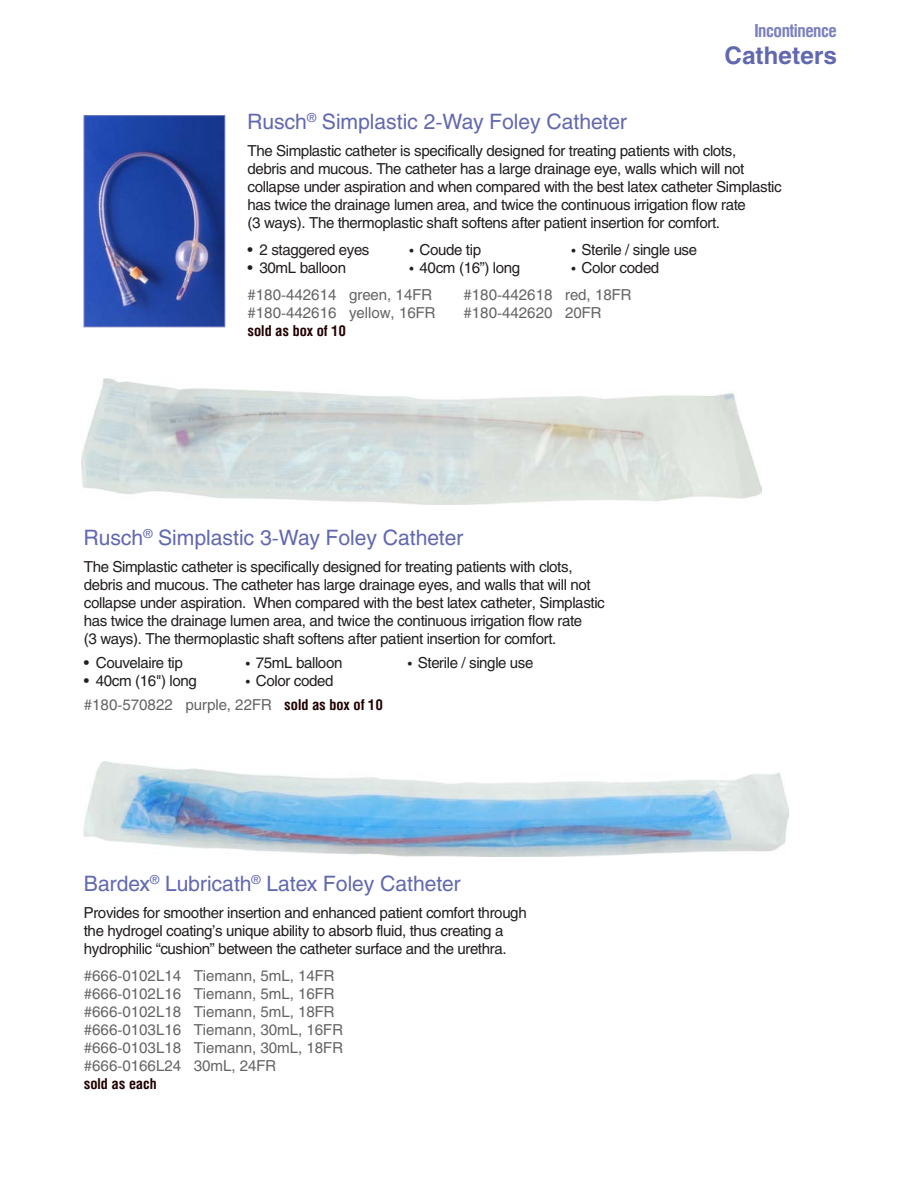
<style>
.page{position:relative;width:918px;height:1188px;background:#fff}
.page>*{position:absolute;margin:0;border:0;box-sizing:border-box;transform-origin:0 0}
.t1{font:700 24px "Helios";color:#6268b0}
.t2{font:21px "Helios";color:#6268b0}
.t3{font:700 18px "Helios Cond";letter-spacing:-.025em;color:#7b7fbd}
.t4{font:15px/18px "Helios";letter-spacing:-.025em;color:#231f20}
.t5{font:15px/18px "Helios";color:#656565}
.t6{font:700 15px "Helios Cond";color:#210001}
.s1{font-size:12px}
.s2{font-size:12px;color:#231f20}
.s3{color:#231f20}
.s4{font-family:"Helios Cond";font-weight:700;color:#210001}
</style>
<div class="page">
<img style="left:86px;top:117px;width:137px;height:208px">
<div style="left:84px;top:115px;width:141px;height:212px;border:1px solid #7b7fbd"></div>
<img style="left:81px;top:378px;width:681px;height:126px">
<img style="left:84px;top:762px;width:705px;height:94px">
<p class="t3" style="left:754px;top:20px;width:84px">Incontinence</p>
<h1 class="t1" style="left:724px;top:41px;width:114px">Catheters</h1>
<h2 class="t2" style="left:248px;top:109px;width:381px">Rusch<sup>®</sup> Simplastic 2-Way Foley Catheter</h2>
<p class="t4" style="left:248px;top:141px;width:536px">The Simplastic catheter is specifically designed for treating patients with clots,<br>debris and mucous. The catheter has a large drainage eye, walls which will not collapse under aspiration and when compared with the best latex catheter Simplastic has twice the drainage lumen area, and twice the continuous irrigation flow rate<br>(3 ways). The thermoplastic shaft softens after patient insertion for comfort.</p>
<p class="t4" style="left:248px;top:240px;width:124px">• 2 staggered eyes</p>
<p class="t4" style="left:410px;top:240px;width:73px"><span class="s1">•</span> Coude tip</p>
<p class="t4" style="left:572px;top:240px;width:127px"><span class="s1">•</span> Sterile / single use</p>
<p class="t4" style="left:248px;top:258px;width:100px">• 30mL balloon</p>
<p class="t4" style="left:410px;top:258px;width:112px"><span class="s1">•</span> 40cm (16”) long</p>
<p class="t4" style="left:572px;top:258px;width:89px"><span class="s1">•</span> Color coded</p>
<p class="t5" style="left:248px;top:285px;width:186px">#180-442614 green, 14FR</p>
<p class="t5" style="left:464px;top:285px;width:170px">#180-442618 red, 18FR</p>
<p class="t5" style="left:248px;top:303px;width:190px">#180-442616 yellow, 16FR</p>
<p class="t5" style="left:464px;top:303px;width:140px">#180-442620 20FR</p>
<p class="t6" style="left:248px;top:322px;width:100px">sold as box of 10</p>
<h2 class="t2" style="left:84px;top:525px;width:381px">Rusch<sup>®</sup> Simplastic 3-Way Foley Catheter</h2>
<p class="t4" style="left:84px;top:557px;width:523px">The Simplastic catheter is specifically designed for treating patients with clots, debris and mucous. The catheter has large drainage eyes, and walls that will not collapse under aspiration. When compared with the best latex catheter, Simplastic has twice the drainage lumen area, and twice the continuous irrigation flow rate<br>(3 ways). The thermoplastic shaft softens after patient insertion for comfort.</p>
<p class="t4" style="left:84px;top:653px;width:101px">• Couvelaire tip</p>
<p class="t4" style="left:246px;top:653px;width:98px"><span class="s1">•</span> 75mL balloon</p>
<p class="t4" style="left:408px;top:653px;width:127px"><span class="s1">•</span> Sterile / single use</p>
<p class="t4" style="left:84px;top:671px;width:115px">• 40cm (16") long</p>
<p class="t5" style="left:84px;top:668px;width:301px;line-height:24px;text-indent:162px"><span class="s2">•</span> <span class="s3">Color coded </span>#180-570822 purple, 22FR <span class="s4">sold as box of 10</span></p>
<h2 class="t2" style="left:84px;top:871px;width:378px">Bardex<sup>®</sup> Lubricath<sup>®</sup> Latex Foley Catheter</h2>
<p class="t4" style="left:84px;top:903px;width:444px">Provides for smoother insertion and enhanced patient comfort through the hydrogel coating’s unique ability to absorb fluid, thus creating a hydrophilic “cushion” between the catheter surface and the urethra.</p>
<p class="t5" style="left:84px;top:966px;width:261px">#666-0102L14 Tiemann, 5mL, 14FR #666-0102L16 Tiemann, 5mL, 16FR #666-0102L18 Tiemann, 5mL, 18FR #666-0103L16 Tiemann, 30mL, 16FR #666-0103L18 Tiemann, 30mL, 18FR #666-0166L24 30mL, 24FR</p>
<p class="t6" style="left:84px;top:1074px;width:74px">sold as each</p>
</div>
